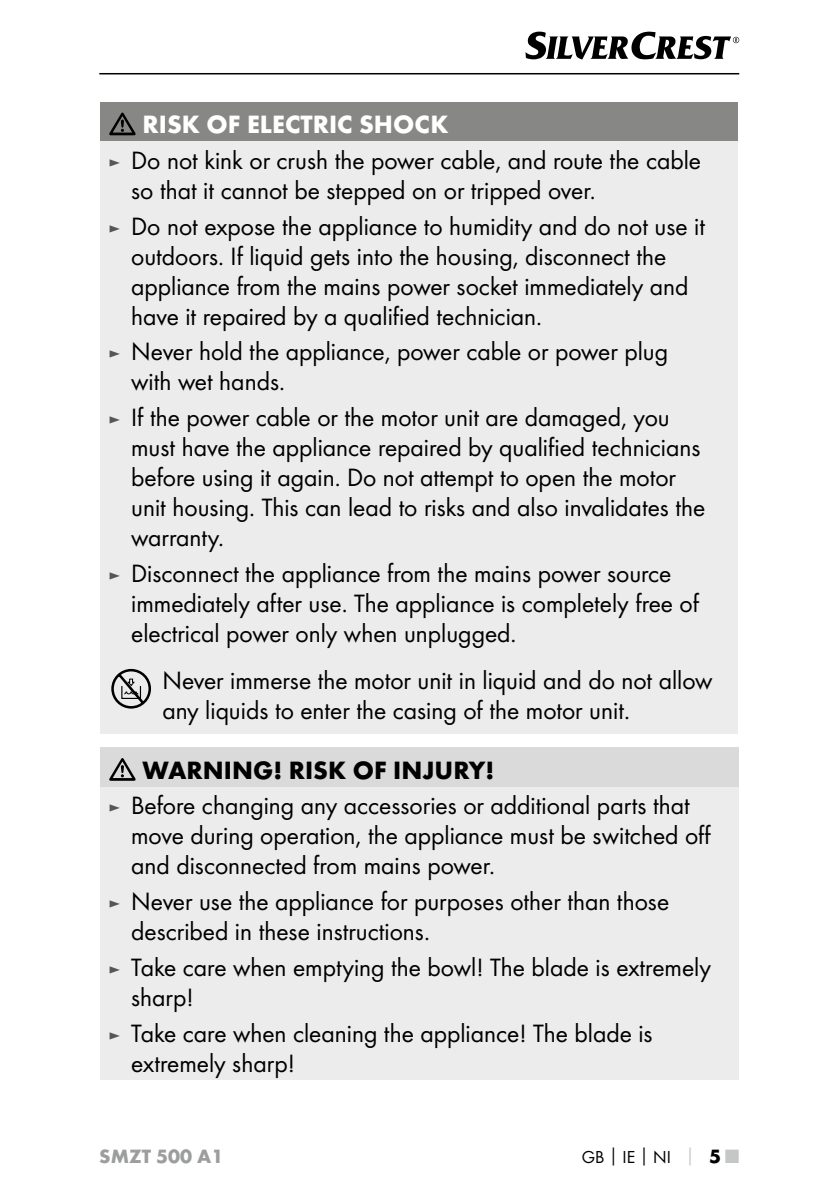
<style>
.page{position:relative;width:840px;height:1191px;background:#fff}
.page>*{position:absolute;margin:0;border:0;box-sizing:border-box;transform-origin:0 0}
.t1{font:26px/30px "Futura Boo";color:#000}
.t2{font:700 26px "Futura";color:#000}
.t3{font:700 26px "Futura";color:#fff}
.t4{font:700 20px "Futura";color:#9c9d9d}
.t5{font:18px "Futura Boo";color:#000}
.s1{font-size:18px;color:#565656}
.s2{font-family:"Futura";font-weight:700}
.s3{font-family:"Futura";font-weight:700;color:#c5c6c6}
.s4{font-family:"Futura";font-weight:700;font-size:20px}
.s5{font-family:"Futura";font-weight:700;font-size:20px;color:#c5c6c6}
</style>
<div class="page">
<hr style="left:99px;top:73px;width:639px;height:1px;background:#000">
<svg style="left:525px;top:32px;width:213px;height:28px"></svg>
<div style="left:100px;top:102px;width:637px;height:39px;background:#878786"></div>
<div style="left:100px;top:141px;width:637px;height:593px;background:#ececed"></div>
<svg style="left:109px;top:113px;width:26px;height:22px"></svg>
<svg style="left:111px;top:669px;width:40px;height:40px"></svg>
<div style="left:100px;top:747px;width:638px;height:40px;background:#dadada"></div>
<div style="left:100px;top:787px;width:638px;height:292px;background:#ececed"></div>
<svg style="left:109px;top:758px;width:26px;height:23px"></svg>
<p class="t3" style="left:142px;top:109px;width:307px">RISK OF ELECTRIC SHOCK</p>
<p class="t1" style="left:131px;top:145px;width:571px;text-indent:-23px"><span class="s1">►</span> Do not kink or crush the power cable, and route the cable so that it cannot be stepped on or tripped over.</p>
<p class="t1" style="left:131px;top:211px;width:575px;text-indent:-23px"><span class="s1">►</span> Do not expose the appliance to humidity and do not use it outdoors. If liquid gets into the housing, disconnect the appliance from the mains power socket immediately and have it repaired by a qualified technician.</p>
<p class="t1" style="left:131px;top:336px;width:538px;text-indent:-23px"><span class="s1">►</span> Never hold the appliance, power cable or power plug with wet hands.</p>
<p class="t1" style="left:131px;top:402px;width:575px;text-indent:-23px"><span class="s1">►</span> If the power cable or the motor unit are damaged, you must have the appliance repaired by qualified technicians before using it again. Do not attempt to open the motor unit housing. This can lead to risks and also invalidates the warranty.</p>
<p class="t1" style="left:131px;top:558px;width:569px;text-indent:-23px"><span class="s1">►</span> Disconnect the appliance from the mains power source immediately after use. The appliance is completely free of electrical power only when unplugged.</p>
<p class="t1" style="left:162px;top:665px;width:551px">Never immerse the motor unit in liquid and do not allow any liquids to enter the casing of the motor unit.</p>
<p class="t2" style="left:142px;top:754px;width:353px">WARNING! RISK OF INJURY!</p>
<p class="t1" style="left:131px;top:790px;width:581px;text-indent:-23px"><span class="s1">►</span> Before changing any accessories or additional parts that move during operation, the appliance must be switched off and disconnected from mains power.</p>
<p class="t1" style="left:131px;top:886px;width:539px;text-indent:-23px"><span class="s1">►</span> Never use the appliance for purposes other than those described in these instructions.</p>
<p class="t1" style="left:131px;top:952px;width:581px;text-indent:-23px"><span class="s1">►</span> Take care when emptying the bowl! The blade is extremely sharp!</p>
<p class="t1" style="left:131px;top:1017px;width:523px;text-indent:-23px"><span class="s1">►</span> Take care when cleaning the appliance! The blade is extremely sharp!</p>
<p class="t4" style="left:99px;top:1143px;width:125px">SMZT 500 A1</p>
<p class="t5" style="left:581px;top:1145px;width:158px">GB<span class="s2">│</span>IE<span class="s2">│</span>NI <span class="s3">│</span> <span class="s4">5</span> <span class="s5">■</span></p>
</div>
